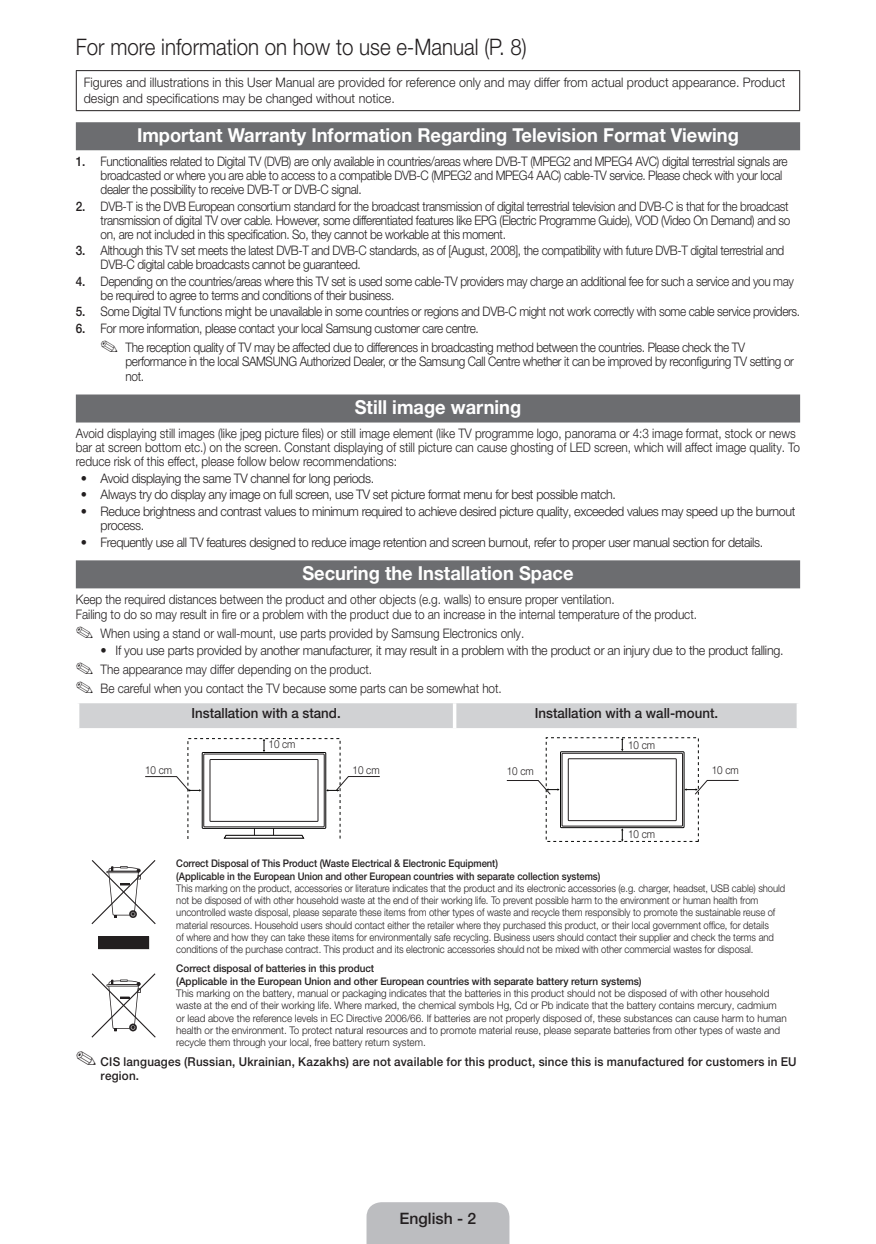
<style>
.page{position:relative;width:876px;height:1244px;background:#fff}
.page>*{position:absolute;margin:0;border:0;box-sizing:border-box;transform-origin:0 0}
.Cover_body_1{font:300 22.75px "Helvetica Neue LT Pro";color:#231f20;scale:.9 1}
.Title_1{font:700 19.25px "Helvetica Neue LT Pro";color:#fff;scale:.95 1}
.Page{font:500 15.75px "Helvetica Neue LT Pro";color:#231f20}
.Ta_c{font:500 14px "Helvetica Neue LT Pro";color:#231f20;scale:.95 1}
.Body_num_ss{font:300 13.12px/14px "Helvetica Neue LT Pro";letter-spacing:-.03em;color:#231f20;scale:.9 1}
.Body_ss{font:300 13.12px/14px "Helvetica Neue LT Pro";letter-spacing:-.005em;color:#231f20;scale:.9 1}
.Body_num_ss-2{font:300 13.12px/14px "Helvetica Neue LT Pro";letter-spacing:-.03em;color:#231f20;scale:.95 1}
.Body_num_ss-3{font:300 13.12px "Helvetica Neue LT Pro";letter-spacing:-.005em;color:#231f20;scale:.9 1}
.Body_0{font:300 13.12px/15.8px "Helvetica Neue LT Pro";color:#231f20;scale:.95 1}
.t1{font:500 12.25px/14px "Helvetica Neue LT Pro";letter-spacing:.02em;color:#231f20;scale:.95 1}
.t2{font:300 11.03px "Helvetica Neue LT Pro";letter-spacing:-.005em;color:#231f20;scale:.9 1}
.Body_ss-2{font:300 10.5px/12.2px "Helvetica Neue LT Pro";letter-spacing:-.005em;color:#231f20;scale:.9 1}
.Body_ss-3{font:300 10.5px/12.2px "Helvetica Neue LT Pro";letter-spacing:-.005em;color:#231f20;scale:.95 1}
.Body_ss-4{font:500 10.5px "Helvetica Neue LT Pro";letter-spacing:-.005em;color:#231f20;scale:.9 1}
.Body_ss-5{font:500 10.5px "Helvetica Neue LT Pro";letter-spacing:-.005em;color:#231f20;scale:.95 1}
.s1{font-weight:500}
</style>
<div class="page">
<div style="left:367px;top:1202px;width:142px;height:41px;background:#bcbdc0"></div>
<div style="left:76px;top:122px;width:724px;height:28px;background:#6c6d70"></div>
<div style="left:76px;top:394px;width:724px;height:28px;background:#6c6d70"></div>
<div style="left:76px;top:560px;width:724px;height:28px;background:#6c6d70"></div>
<hr style="left:76px;top:70px;width:724px;height:1px;background:#231f20">
<hr style="left:76px;top:71px;width:1px;height:39px;background:#231f20">
<hr style="left:799px;top:71px;width:1px;height:39px;background:#231f20">
<hr style="left:76px;top:110px;width:724px;height:1px;background:#231f20">
<div style="left:79px;top:703px;width:718px;height:25px;background:#d1d2d4"></div>
<hr style="left:453px;top:703px;width:3px;height:25px;background:#fff">
<svg style="left:145px;top:738px;width:235px;height:101px"></svg>
<svg style="left:506px;top:737px;width:233px;height:104px"></svg>
<svg style="left:98px;top:936px;width:51px;height:13px"></svg>
<svg style="left:91px;top:860px;width:65px;height:64px"></svg>
<svg style="left:91px;top:973px;width:65px;height:64px"></svg>
<p class="Cover_body_1" style="left:76px;top:33px;width:502px">For more information on how to use e-Manual (P. 8)</p>
<p class="Body_0" style="left:84px;top:75px;width:740px">Figures and illustrations in this User Manual are provided for reference only and may differ from actual product appearance. Product design and specifications may be changed without notice.</p>
<p class="Title_1" style="left:137px;top:123px;width:635px">Important Warranty Information Regarding Television Format Viewing</p>
<p class="Body_num_ss" style="left:101px;top:154px;width:765px;text-indent:-25px"><span class="s1">1.</span> Functionalities related to Digital TV (DVB) are only available in countries/areas where DVB-T (MPEG2 and MPEG4 AVC) digital terrestrial signals are broadcasted or where you are able to access to a compatible DVB-C (MPEG2 and MPEG4 AAC) cable-TV service. Please check with your local dealer the possibility to receive DVB-T or DVB-C signal.</p>
<p class="Body_num_ss" style="left:101px;top:198px;width:768px;text-indent:-25px"><span class="s1">2.</span> DVB-T is the DVB European consortium standard for the broadcast transmission of digital terrestrial television and DVB-C is that for the broadcast transmission of digital TV over cable. However, some differentiated features like EPG (Electric Programme Guide), VOD (Video On Demand) and so on, are not included in this specification. So, they cannot be workable at this moment.</p>
<p class="Body_num_ss" style="left:101px;top:243px;width:761px;text-indent:-25px"><span class="s1">3.</span> Although this TV set meets the latest DVB-T and DVB-C standards, as of [August, 2008], the compatibility with future DVB-T digital terrestrial and<br>DVB-C digital cable broadcasts cannot be guaranteed.</p>
<p class="Body_num_ss" style="left:101px;top:273px;width:772px;text-indent:-25px"><span class="s1">4.</span> Depending on the countries/areas where this TV set is used some cable-TV providers may charge an additional fee for such a service and you may be required to agree to terms and conditions of their business.</p>
<p class="Body_num_ss" style="left:76px;top:304px;width:806px"><span class="s1">5.</span> Some Digital TV functions might be unavailable in some countries or regions and DVB-C might not work correctly with some cable service providers.</p>
<p class="Body_num_ss" style="left:76px;top:321px;width:449px"><span class="s1">6.</span> For more information, please contact your local Samsung customer care centre.</p>
<p class="Body_num_ss" style="left:125px;top:340px;width:744px;text-indent:-25px">✎ The reception quality of TV may be affected due to differences in broadcasting method between the countries. Please check the TV performance in the local SAMSUNG Authorized Dealer, or the Samsung Call Centre whether it can be improved by reconfiguring TV setting or not.</p>
<p class="Title_1" style="left:355px;top:395px;width:177px">Still image warning</p>
<p class="Body_ss" style="left:76px;top:426px;width:806px">Avoid displaying still images (like jpeg picture files) or still image element (like TV programme logo, panorama or 4:3 image format, stock or news bar at screen bottom etc.) on the screen. Constant displaying of still picture can cause ghosting of LED screen, which will affect image quality. To reduce risk of this effect, please follow below recommendations:</p>
<p class="Body_num_ss-2" style="left:81px;top:471px;width:310px">• Avoid displaying the same TV channel for long periods.</p>
<p class="Body_num_ss-2" style="left:81px;top:487px;width:565px">• Always try do display any image on full screen, use TV set picture format menu for best possible match.</p>
<p class="Body_num_ss-2" style="left:101px;top:503px;width:733px;text-indent:-20px">• Reduce brightness and contrast values to minimum required to achieve desired picture quality, exceeded values may speed up the burnout process.</p>
<p class="Body_num_ss-2" style="left:81px;top:535px;width:720px">• Frequently use all TV features designed to reduce image retention and screen burnout, refer to proper user manual section for details.</p>
<p class="Title_1" style="left:302px;top:561px;width:287px">Securing the Installation Space</p>
<p class="Body_ss" style="left:76px;top:592px;width:600px">Keep the required distances between the product and other objects (e.g. walls) to ensure proper ventilation.</p>
<p class="Body_ss" style="left:76px;top:607px;width:692px">Failing to do so may result in fire or a problem with the product due to an increase in the internal temperature of the product.</p>
<p class="Body_num_ss-3" style="left:76px;top:625px;width:500px">✎ When using a stand or wall-mount, use parts provided by Samsung Electronics only.</p>
<p class="Body_num_ss-2" style="left:101px;top:643px;width:720px">• If you use parts provided by another manufacturer, it may result in a problem with the product or an injury due to the product falling.</p>
<p class="Body_num_ss-3" style="left:76px;top:661px;width:331px">✎ The appearance may differ depending on the product.</p>
<p class="Body_num_ss-3" style="left:76px;top:680px;width:475px">✎ Be careful when you contact the TV because some parts can be somewhat hot.</p>
<p class="Ta_c" style="left:191px;top:704px;width:159px">Installation with a stand.</p>
<p class="Ta_c" style="left:535px;top:704px;width:194px">Installation with a wall-mount.</p>
<p class="t2" style="left:269px;top:737px;width:32px">10 cm</p>
<p class="t2" style="left:145px;top:763px;width:32px">10 cm</p>
<p class="t2" style="left:353px;top:763px;width:32px">10 cm</p>
<p class="t2" style="left:507px;top:763px;width:32px">10 cm</p>
<p class="t2" style="left:628px;top:738px;width:32px">10 cm</p>
<p class="t2" style="left:628px;top:827px;width:32px">10 cm</p>
<p class="t2" style="left:712px;top:763px;width:32px">10 cm</p>
<p class="Body_ss-4" style="left:176px;top:857px;width:359px">Correct Disposal of This Product (Waste Electrical &amp; Electronic Equipment)</p>
<p class="Body_ss-4" style="left:176px;top:869px;width:473px">(Applicable in the European Union and other European countries with separate collection systems)</p>
<p class="Body_ss-2" style="left:176px;top:881px;width:678px">This marking on the product, accessories or literature indicates that the product and its electronic accessories (e.g. charger, headset, USB cable) should not be disposed of with other household waste at the end of their working life. To prevent possible harm to the environment or human health from uncontrolled waste disposal, please separate these items from other types of waste and recycle them responsibly to promote the sustainable reuse of material resources. Household users should contact either the retailer where they purchased this product, or their local government office, for details<br>of where and how they can take these items for environmentally safe recycling. Business users should contact their supplier and check the terms and conditions of the purchase contract. This product and its electronic accessories should not be mixed with other commercial wastes for disposal.</p>
<p class="Body_ss-5" style="left:176px;top:962px;width:210px">Correct disposal of batteries in this product</p>
<p class="Body_ss-5" style="left:176px;top:974px;width:491px">(Applicable in the European Union and other European countries with separate battery return systems)</p>
<p class="Body_ss-3" style="left:176px;top:986px;width:644px">This marking on the battery, manual or packaging indicates that the batteries in this product should not be disposed of with other household waste at the end of their working life. Where marked, the chemical symbols Hg, Cd or Pb indicate that the battery contains mercury, cadmium or lead above the reference levels in EC Directive 2006/66. If batteries are not properly disposed of, these substances can cause harm to human health or the environment. To protect natural resources and to promote material reuse, please separate batteries from other types of waste and recycle them through your local, free battery return system.</p>
<p class="t1" style="left:101px;top:1054px;width:734px;text-indent:-25px">✎ CIS languages (Russian, Ukrainian, Kazakhs) are not available for this product, since this is manufactured for customers in EU region.</p>
<p class="Page" style="left:400px;top:1208px;width:78px">English - 2</p>
</div>
